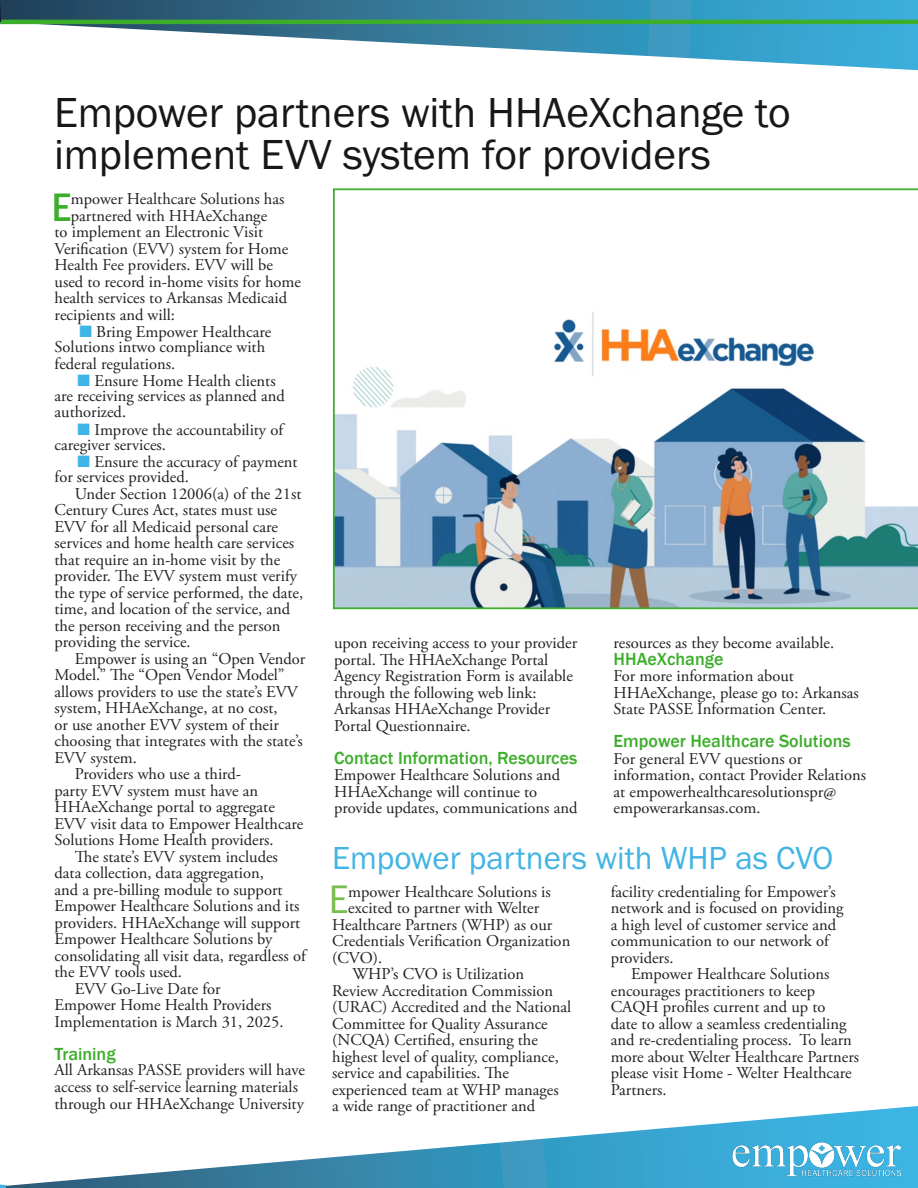
<style>
.page{position:relative;width:918px;height:1188px;background:#fff}
.page>*{position:absolute;margin:0;border:0;box-sizing:border-box;transform-origin:0 0}
.t1{font:43.5px/42px "Franklin Gothic URW Boo";color:#171717}
.t2{font:500 41.25px "Franklin Gothic URW Cond";color:#3dae2b}
.t3{font:41.25px "Franklin Gothic URW Cond";color:#77be4e}
.t4{font:33px "Franklin Gothic URW Boo";color:#42b4e4}
.t5{font:500 18px "Franklin Gothic";color:#3dae2b}
.t6{font:16.5px/16.5px "Adobe Garamond Pro";color:#231f20}
.s1{color:#3db5e6}
</style>
<div class="page">
<svg style="left:0;top:1106px;width:918px;height:82px"></svg>
<img style="left:719px;top:1124px;width:199px;height:64px">
<svg style="left:0;top:1185px;width:6px;height:3px"></svg>
<svg style="left:333px;top:188px;width:585px;height:421px"></svg>
<svg style="left:0;top:0;width:918px;height:70px"></svg>
<hr style="left:0;top:20px;width:918px;height:4px;background:#3dae2b">
<svg style="left:0;top:0;width:1px;height:22px"></svg>
<p class="t1" style="left:54px;top:90px;width:738px">Empower partners with HHAeXchange to implement EVV system for providers</p>
<p class="t2" style="left:52px;top:177px;width:20px">E</p>
<p class="t6" style="left:71px;top:191px;width:215px">mpower Healthcare Solutions has partnered with HHAeXchange</p>
<p class="t6" style="left:55px;top:224px;width:248px">to implement an Electronic Visit Verification (EVV) system for Home Health Fee providers. EVV will be used to record in-home visits for home health services to Arkansas Medicaid recipients and will:</p>
<p class="t6" style="left:55px;top:324px;width:218px;line-height:15.9px;text-indent:25px"><span class="s1">■</span> Bring Empower Healthcare<br>Solutions intwo compliance with federal regulations.</p>
<p class="t6" style="left:55px;top:373px;width:232px;line-height:15.9px;text-indent:23px"><span class="s1">■</span> Ensure Home Health clients are receiving services as planned and authorized.</p>
<p class="t6" style="left:55px;top:422px;width:230px;line-height:15.3px;text-indent:23px"><span class="s1">■</span> Improve the accountability of caregiver services.</p>
<p class="t6" style="left:77px;top:454px;width:222px"><span class="s1">■</span> Ensure the accuracy of payment</p>
<p class="t6" style="left:55px;top:469px;width:136px">for services provided.</p>
<p class="t6" style="left:75px;top:486px;width:228px">Under Section 12006(a) of the 21st</p>
<p class="t6" style="left:55px;top:502px;width:224px">Century Cures Act, states must use</p>
<p class="t6" style="left:55px;top:519px;width:225px">EVV for all Medicaid personal care</p>
<p class="t6" style="left:55px;top:535px;width:241px">services and home health care services</p>
<p class="t6" style="left:55px;top:552px;width:227px">that require an in-home visit by the</p>
<p class="t6" style="left:55px;top:568px;width:244px">provider. The EVV system must verify</p>
<p class="t6" style="left:55px;top:585px;width:250px">the type of service performed, the date,</p>
<p class="t6" style="left:55px;top:601px;width:237px">time, and location of the service, and</p>
<p class="t6" style="left:55px;top:618px;width:227px">the person receiving and the person</p>
<p class="t6" style="left:55px;top:634px;width:138px">providing the service.</p>
<p class="t6" style="left:75px;top:651px;width:232px">Empower is using an “Open Vendor</p>
<p class="t6" style="left:55px;top:667px;width:231px">Model.” The “Open Vendor Model”</p>
<p class="t6" style="left:55px;top:684px;width:245px">allows providers to use the state’s EVV</p>
<p class="t6" style="left:55px;top:700px;width:225px">system, HHAeXchange, at no cost,</p>
<p class="t6" style="left:55px;top:717px;width:226px">or use another EVV system of their</p>
<p class="t6" style="left:55px;top:733px;width:250px">choosing that integrates with the state’s</p>
<p class="t6" style="left:55px;top:750px;width:84px">EVV system.</p>
<p class="t6" style="left:75px;top:766px;width:168px">Providers who use a third-</p>
<p class="t6" style="left:55px;top:783px;width:205px">party EVV system must have an</p>
<p class="t6" style="left:55px;top:799px;width:222px">HHAeXchange portal to aggregate</p>
<p class="t6" style="left:55px;top:816px;width:250px">EVV visit data to Empower Healthcare</p>
<p class="t6" style="left:55px;top:832px;width:221px">Solutions Home Health providers.</p>
<p class="t6" style="left:75px;top:849px;width:205px">The state’s EVV system includes</p>
<p class="t6" style="left:55px;top:865px;width:211px">data collection, data aggregation,</p>
<p class="t6" style="left:55px;top:882px;width:230px">and a pre-billing module to support</p>
<p class="t6" style="left:55px;top:898px;width:247px">Empower Healthcare Solutions and its</p>
<p class="t6" style="left:55px;top:915px;width:247px">providers. HHAeXchange will support</p>
<p class="t6" style="left:55px;top:931px;width:219px">Empower Healthcare Solutions by</p>
<p class="t6" style="left:55px;top:948px;width:253px">consolidating all visit data, regardless of</p>
<p class="t6" style="left:55px;top:964px;width:129px">the EVV tools used.</p>
<p class="t6" style="left:75px;top:981px;width:147px">EVV Go-Live Date for</p>
<p class="t6" style="left:55px;top:997px;width:219px">Empower Home Health Providers</p>
<p class="t6" style="left:55px;top:1014px;width:231px">Implementation is March 31, 2025.</p>
<p class="t5" style="left:55px;top:1042px;width:63px">Training</p>
<p class="t6" style="left:55px;top:1062px;width:252px">All Arkansas PASSE providers will have access to self-service learning materials through our HHAeXchange University</p>
<p class="t6" style="left:334px;top:635px;width:245px">upon receiving access to your provider portal. The HHAeXchange Portal<br>Agency Registration Form is available through the following web link:<br>Arkansas HHAeXchange Provider<br>Portal Questionnaire.</p>
<p class="t5" style="left:334px;top:747px;width:245px">Contact Information, Resources</p>
<p class="t6" style="left:334px;top:767px;width:245px">Empower Healthcare Solutions and<br>HHAeXchange will continue to provide updates, communications and</p>
<p class="t6" style="left:614px;top:635px;width:222px">resources as they become available.</p>
<p class="t5" style="left:614px;top:648px;width:111px">HHAeXchange</p>
<p class="t6" style="left:614px;top:668px;width:247px">For more information about<br>HHAeXchange, please go to: Arkansas<br>State PASSE Information Center.</p>
<p class="t5" style="left:614px;top:730px;width:239px">Empower Healthcare Solutions</p>
<p class="t6" style="left:614px;top:751px;width:254px">For general EVV questions or information, contact Provider Relations at empowerhealthcaresolutionspr@ empowerarkansas.com.</p>
<p class="t4" style="left:332px;top:838px;width:503px">Empower partners with WHP as CVO</p>
<p class="t3" style="left:329px;top:870px;width:20px">E</p>
<p class="t6" style="left:348px;top:884px;width:204px">mpower Healthcare Solutions is</p>
<p class="t6" style="left:611px;top:884px;width:234px">facility credentialing for Empower’s network and is focused on providing a high level of customer service and communication to our network of providers.</p>
<p class="t6" style="left:611px;top:967px;width:250px;text-indent:20px">Empower Healthcare Solutions encourages practitioners to keep<br>CAQH profiles current and up to<br>date to allow a seamless credentialing and re-credentialing process. To learn more about Welter Healthcare Partners please visit Home - Welter Healthcare<br>Partners.</p>
<p class="t6" style="left:348px;top:901px;width:192px">excited to partner with Welter</p>
<p class="t6" style="left:332px;top:917px;width:222px">Healthcare Partners (WHP) as our</p>
<p class="t6" style="left:332px;top:934px;width:240px">Credentials Verification Organization</p>
<p class="t6" style="left:332px;top:950px;width:52px">(CVO).</p>
<p class="t6" style="left:332px;top:967px;width:240px;text-indent:20px">WHP’s CVO is Utilization<br>Review Accreditation Commission (URAC) Accredited and the National<br>Committee for Quality Assurance (NCQA) Certified, ensuring the highest level of quality, compliance, service and capabilities. The experienced team at WHP manages<br>a wide range of practitioner and</p>
</div>
